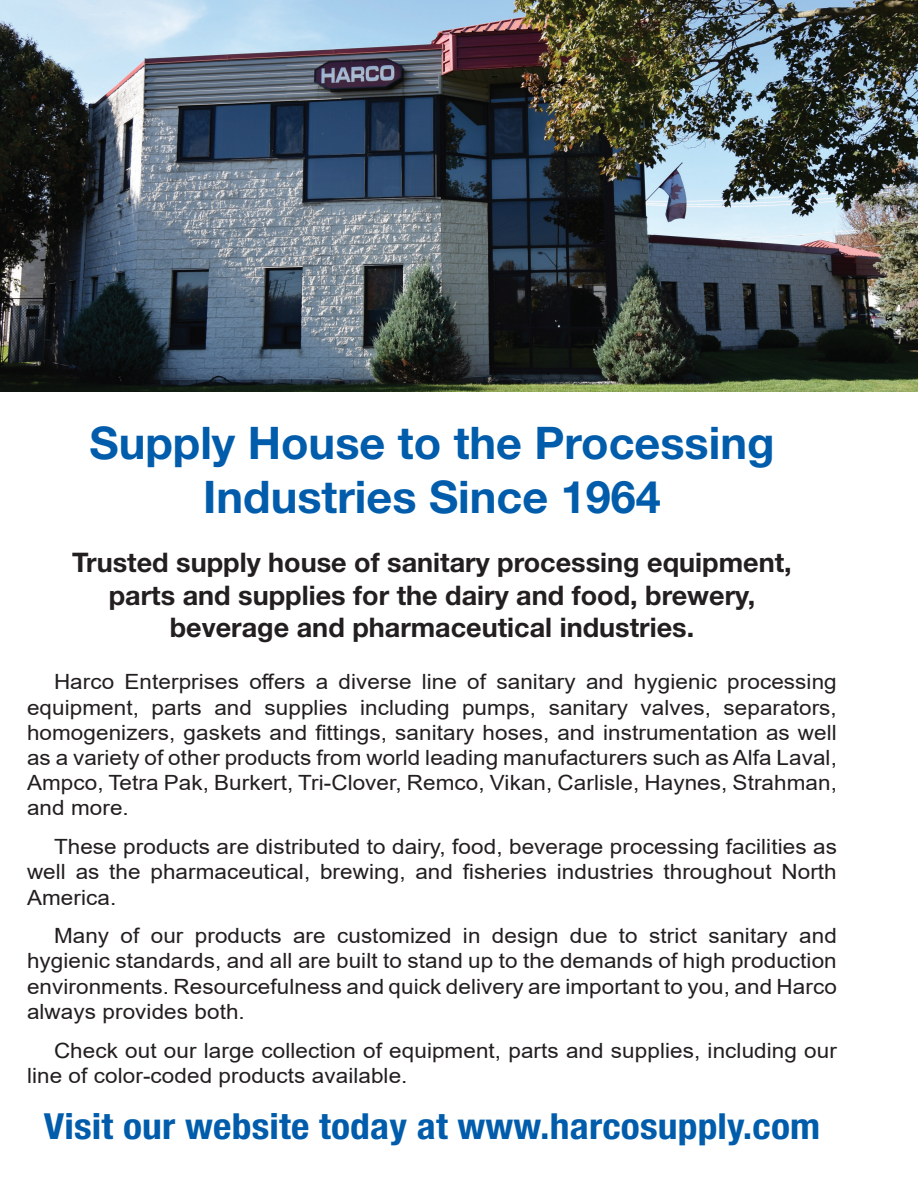
<style>
.page{position:relative;width:918px;height:1188px;background:#fff}
.page>*{position:absolute;margin:0;border:0;box-sizing:border-box;transform-origin:0 0}
.t1{font:700 45px/54px "Helvetica Neue LT Std";color:#015dab;text-align:center}
.t2{font:700 condensed 36px "Helvetica Neue LT Std";letter-spacing:.005em;color:#015dab;scale:1.1 1}
.t3{font:700 27px/32.4px "Helvetica Neue LT Std";color:#231f20;text-align:center}
.t4{font:21px/25.2px "Arial";letter-spacing:.005em;color:#231f20;text-align:justify;scale:1.07 1}
</style>
<div class="page">
<img style="left:0;top:0;width:918px;height:392px">
<p class="t1" style="left:89px;top:415px;width:687px">Supply House to the Processing<br>Industries Since 1964</p>
<p class="t3" style="left:72px;top:546px;width:721px">Trusted supply house of sanitary processing equipment, parts and supplies for the dairy and food, brewery, beverage and pharmaceutical industries.</p>
<p class="t4" style="left:27px;top:669px;width:758px;text-indent:27px">Harco Enterprises offers a diverse line of sanitary and hygienic processing equipment, parts and supplies including pumps, sanitary valves, separators, homogenizers, gaskets and fittings, sanitary hoses, and instrumentation as well as a variety of other products from world leading manufacturers such as Alfa Laval, Ampco, Tetra Pak, Burkert, Tri-Clover, Remco, Vikan, Carlisle, Haynes, Strahman, and more.</p>
<p class="t4" style="left:27px;top:834px;width:758px;text-indent:27px">These products are distributed to dairy, food, beverage processing facilities as well as the pharmaceutical, brewing, and fisheries industries throughout North America.</p>
<p class="t4" style="left:27px;top:923px;width:758px;text-indent:27px">Many of our products are customized in design due to strict sanitary and hygienic standards, and all are built to stand up to the demands of high production environments. Resourcefulness and quick delivery are important to you, and Harco always provides both.</p>
<p class="t4" style="left:27px;top:1037px;width:758px;text-indent:27px">Check out our large collection of equipment, parts and supplies, including our line of color-coded products available.</p>
<p class="t2" style="left:44px;top:1105px;width:707px">Visit our website today at www.harcosupply.com</p>
</div>
